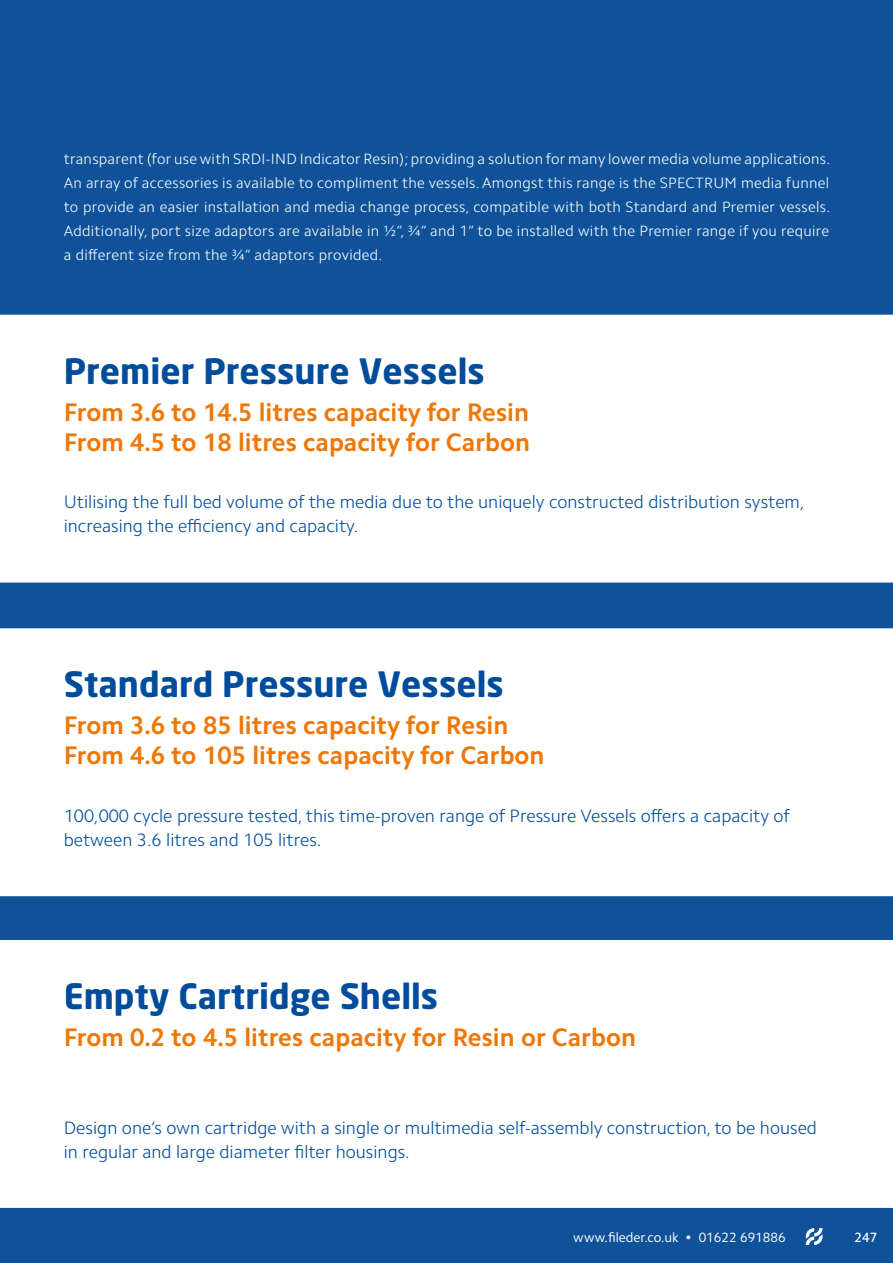
<style>
.page{position:relative;width:893px;height:1263px;background:#0f529a}
.page>*{position:absolute;margin:0;border:0;box-sizing:border-box;transform-origin:0 0}
.t1{font:700 34.5px "Neo Sans";color:#004c9c}
.t2{font:700 25.5px/29.7px "Camphor Std";color:#ef7706}
.t3{font:500 19.5px "Neo Sans";color:#ef7706}
.t4{font:300 18px/24px "Camphor Std";color:#004c9c}
.t5{font:300 15px/24px "Camphor Std";letter-spacing:.02em;color:#fff;text-align:justify}
.t6{font:300 15px "Camphor Std";color:#004c9c}
.t7{font:13.5px "Camphor Std";color:#fff}
.t8{font:500 13.5px "Camphor Std";color:#fff}
</style>
<div class="page">
<div style="left:0;top:628px;width:893px;height:268px;background:#fff"></div>
<div style="left:0;top:694px;width:38px;height:77px;background:#fff"></div>
<div style="left:0;top:315px;width:893px;height:268px;background:#fff"></div>
<img style="left:0;top:389px;width:10px;height:21px">
<div style="left:0;top:940px;width:893px;height:268px;background:#fff"></div>
<div style="left:0;top:1083px;width:61px;height:125px;background:#fff"></div>
<svg style="left:806px;top:1228px;width:17px;height:17px"></svg>
<p class="t5" style="left:64px;top:147px;width:768px">transparent (for use with SRDI-IND Indicator Resin); providing a solution for many lower media volume applications.<br>An array of accessories is available to compliment the vessels. Amongst this range is the SPECTRUM media funnel to provide an easier installation and media change process, compatible with both Standard and Premier vessels.<br>Additionally, port size adaptors are available in ½”, ¾” and 1” to be installed with the Premier range if you require a different size from the ¾” adaptors provided.</p>
<h1 class="t1" style="left:64px;top:356px;width:423px">Premier Pressure Vessels</h1>
<h2 class="t2" style="left:64px;top:397px;width:468px">From 3.6 to 14.5 litres capacity for Resin<br>From 4.5 to 18 litres capacity for Carbon</h2>
<h3 class="t3" style="left:488px;top:401px;width:39px">AAA</h3>
<p class="t6" style="left:488px;top:490px;width:307px">incididunt ut labore et dolore magna aliqua. Ut</p>
<p class="t4" style="left:64px;top:490px;width:742px">Utilising the full bed volume of the media due to the uniquely constructed distribution system, increasing the efficiency and capacity.</p>
<h1 class="t1" style="left:64px;top:670px;width:441px">Standard Pressure Vessels</h1>
<h2 class="t2" style="left:64px;top:711px;width:482px">From 3.6 to 85 litres capacity for Resin<br>From 4.6 to 105 litres capacity for Carbon</h2>
<h3 class="t3" style="left:488px;top:715px;width:39px">AAA</h3>
<p class="t6" style="left:488px;top:805px;width:307px">incididunt ut labore et dolore magna aliqua. Ut</p>
<p class="t4" style="left:64px;top:804px;width:728px">100,000 cycle pressure tested, this time-proven range of Pressure Vessels offers a capacity of between 3.6 litres and 105 litres.</p>
<h1 class="t1" style="left:64px;top:982px;width:376px">Empty Cartridge Shells</h1>
<h2 class="t2" style="left:64px;top:1023px;width:574px">From 0.2 to 4.5 litres capacity for Resin or Carbon</h2>
<h3 class="t3" style="left:488px;top:1026px;width:39px">AAA</h3>
<p class="t6" style="left:509px;top:1116px;width:307px">incididunt ut labore et dolore magna aliqua. Ut</p>
<p class="t4" style="left:64px;top:1116px;width:755px">Design one’s own cartridge with a single or multimedia self-assembly construction, to be housed in regular and large diameter filter housings.</p>
<p class="t7" style="left:573px;top:1229px;width:214px">www.fileder.co.uk • 01622 691886</p>
<p class="t8" style="left:855px;top:1229px;width:24px">247</p>
</div>
